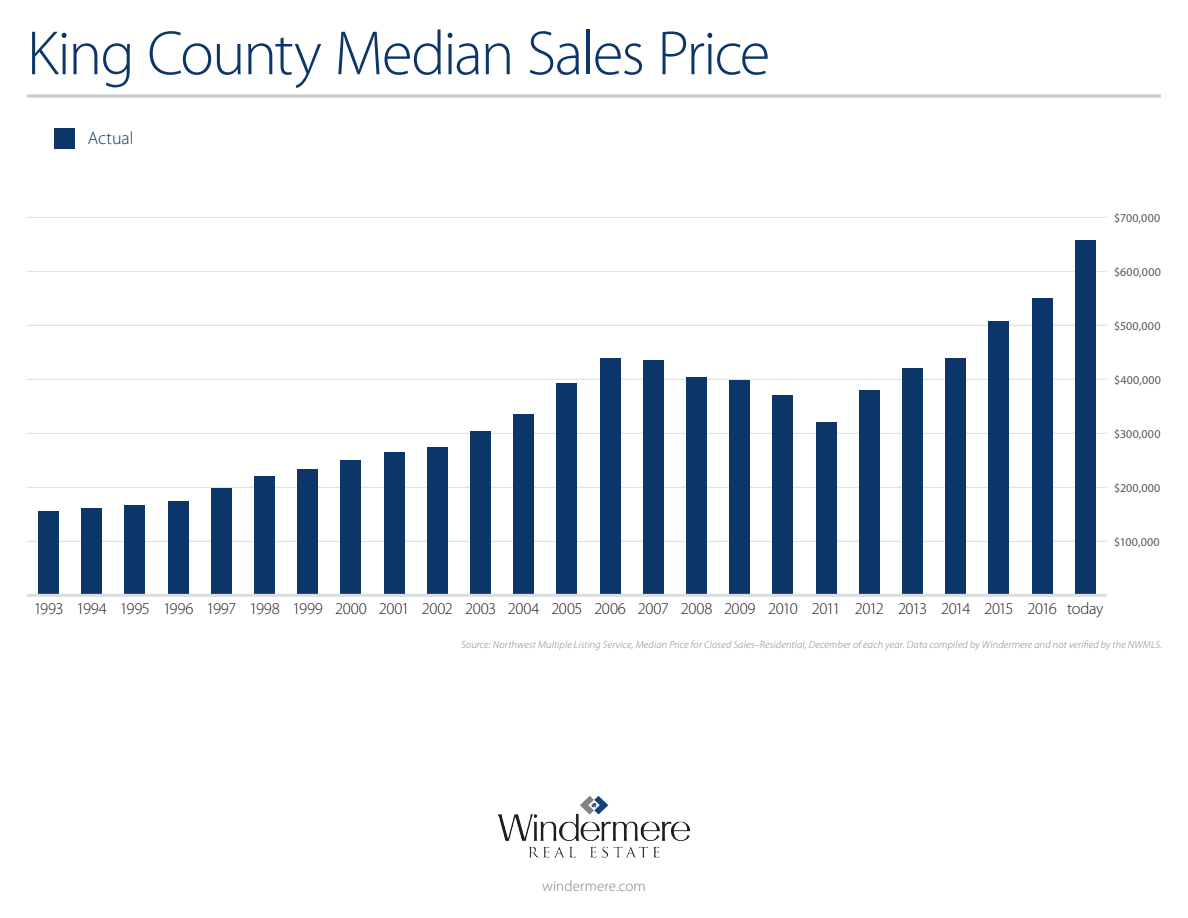
<style>
.page{position:relative;width:1188px;height:918px;background:#fff}
.page>*{position:absolute;margin:0;border:0;box-sizing:border-box;transform-origin:0 0}
.t1{font:300 63px "Myriad Pro";letter-spacing:-.03em;color:#0c3569}
.t2{font:300 18px "Myriad Pro";letter-spacing:-.005em;color:#0c3569}
.t3{font:300 16.5px "Myriad Pro";letter-spacing:-.02em;color:#231f20}
.t4{font:300 15px "Myriad Pro";letter-spacing:.01em;color:#808285}
.t5{font:12px "Myriad Pro";letter-spacing:.025em;color:#57585a}
.t6{font:italic 300 10.5px "Myriad Pro";letter-spacing:.015em;color:#808285}
.s1{font-style:inherit}
</style>
<div class="page">
<hr style="left:27px;top:271px;width:1080px;height:1px;background:#dcdddf">
<hr style="left:27px;top:325px;width:1080px;height:1px;background:#dcdddf">
<hr style="left:27px;top:541px;width:1080px;height:1px;background:#dcdddf">
<hr style="left:27px;top:487px;width:1080px;height:1px;background:#dcdddf">
<hr style="left:27px;top:433px;width:1080px;height:1px;background:#dcdddf">
<hr style="left:27px;top:379px;width:1080px;height:1px;background:#dcdddf">
<hr style="left:27px;top:217px;width:1080px;height:1px;background:#dcdddf">
<div style="left:38px;top:512px;width:21px;height:83px;background:#0c3569"></div>
<img style="left:498px;top:795px;width:193px;height:63px">
<div style="left:82px;top:508px;width:20px;height:87px;background:#0c3569"></div>
<div style="left:125px;top:505px;width:20px;height:90px;background:#0c3569"></div>
<div style="left:168px;top:501px;width:20px;height:94px;background:#0c3569"></div>
<div style="left:211px;top:488px;width:21px;height:107px;background:#0c3569"></div>
<div style="left:254px;top:477px;width:21px;height:118px;background:#0c3569"></div>
<div style="left:298px;top:469px;width:20px;height:126px;background:#0c3569"></div>
<div style="left:341px;top:460px;width:20px;height:135px;background:#0c3569"></div>
<div style="left:384px;top:452px;width:20px;height:143px;background:#0c3569"></div>
<div style="left:427px;top:448px;width:21px;height:147px;background:#0c3569"></div>
<div style="left:470px;top:431px;width:21px;height:164px;background:#0c3569"></div>
<div style="left:514px;top:414px;width:20px;height:181px;background:#0c3569"></div>
<div style="left:557px;top:383px;width:20px;height:212px;background:#0c3569"></div>
<div style="left:600px;top:358px;width:20px;height:237px;background:#0c3569"></div>
<div style="left:643px;top:360px;width:21px;height:235px;background:#0c3569"></div>
<div style="left:686px;top:377px;width:21px;height:218px;background:#0c3569"></div>
<div style="left:730px;top:380px;width:20px;height:215px;background:#0c3569"></div>
<div style="left:773px;top:396px;width:20px;height:199px;background:#0c3569"></div>
<div style="left:816px;top:423px;width:20px;height:172px;background:#0c3569"></div>
<div style="left:859px;top:390px;width:21px;height:205px;background:#0c3569"></div>
<div style="left:902px;top:369px;width:21px;height:226px;background:#0c3569"></div>
<div style="left:946px;top:358px;width:20px;height:237px;background:#0c3569"></div>
<div style="left:989px;top:321px;width:20px;height:274px;background:#0c3569"></div>
<div style="left:1032px;top:298px;width:20px;height:297px;background:#0c3569"></div>
<div style="left:1075px;top:240px;width:21px;height:355px;background:#0c3569"></div>
<div style="left:54px;top:128px;width:20px;height:20px;background:#0c3569"></div>
<svg style="left:27px;top:94px;width:1134px;height:4px;background:#d4d5d7"></svg>
<hr style="left:27px;top:594px;width:1080px;height:3px;background:#dcdddf">
<h1 class="t1" style="left:27px;top:19px;width:745px">King County Median Sales Price</h1>
<h2 class="t2" style="left:88px;top:129px;width:47px">Actual</h2>
<p class="t5" style="left:1114px;top:210px;width:48px">$700,000</p>
<p class="t5" style="left:1114px;top:264px;width:48px">$600,000</p>
<p class="t5" style="left:1114px;top:318px;width:48px">$500,000</p>
<p class="t5" style="left:1114px;top:372px;width:48px">$400,000</p>
<p class="t5" style="left:1114px;top:426px;width:48px">$300,000</p>
<p class="t5" style="left:1114px;top:480px;width:48px">$200,000</p>
<p class="t5" style="left:1114px;top:534px;width:47px">$100,000</p>
<h3 class="t3" style="left:34px;top:600px;width:1071px">1993 1994 1995 1996 1997 1998 1999 2000 2001 2002 2003 2004 2005 2006 2007 2008 2009 <span class="s1">2010 2011 2012 2013 2014 2015 2016</span> today</h3>
<p class="t6" style="left:461px;top:639px;width:703px">Source: Northwest Multiple Listing Service, Median Price for Closed Sales–Residential, December of each year. Data compiled by Windermere and not verified by the NWMLS.</p>
<h3 class="t4" style="left:542px;top:878px;width:105px">windermere.com</h3>
</div>
